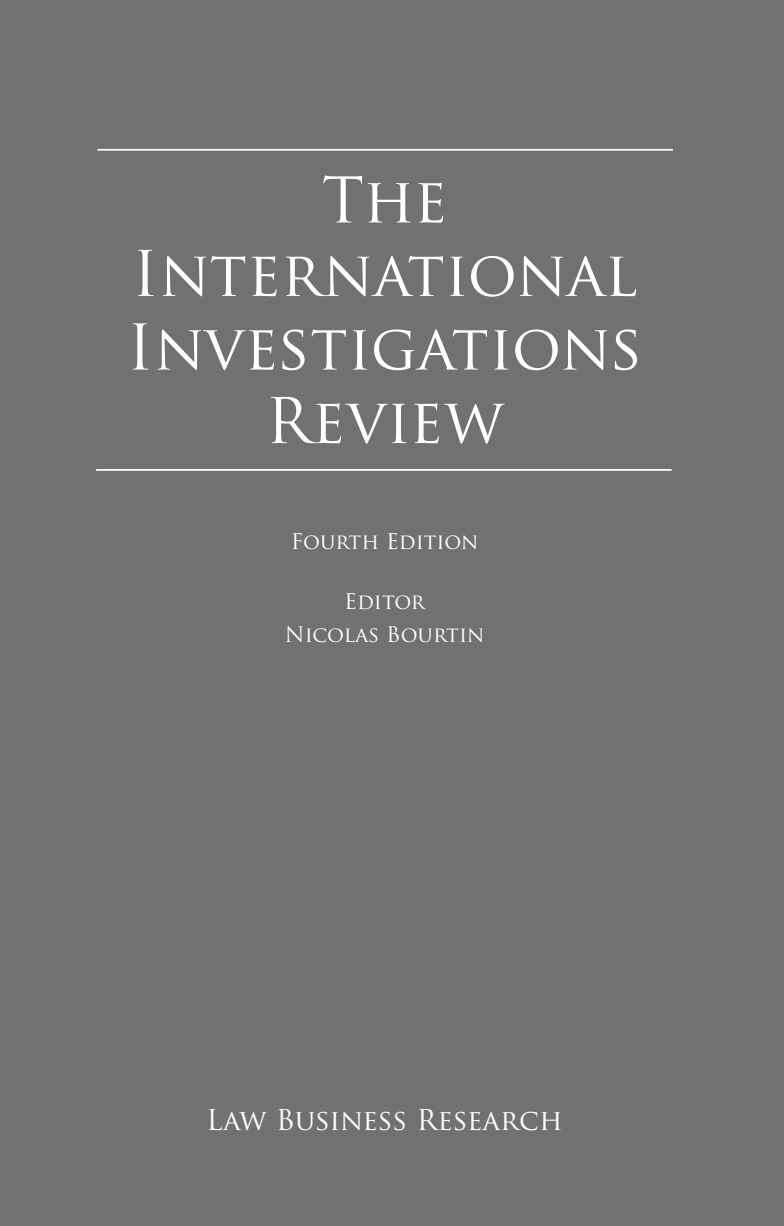
<style>
.page{position:relative;width:784px;height:1226px;background:#fff}
.page>*{position:absolute;margin:0;border:0;box-sizing:border-box;transform-origin:0 0}
.t1{font:61.25px/73.5px "Trajan Pro";color:#fff;text-align:center}
.t2{font:28px "Trajan Pro";color:#fff}
.t3{font:21px/33.2px "Trajan Pro";color:#fff;text-align:center}
</style>
<div class="page">
<div style="left:0;top:0;width:784px;height:1225px;background:#717073"></div>
<hr style="left:96px;top:469px;width:576px;height:2px;background:#fff">
<hr style="left:97px;top:149px;width:576px;height:2px;background:#fff">
<p class="t1" style="left:126px;top:163px;width:518px">The<br>International<br>Investigations<br>Review</p>
<p class="t3" style="left:291px;top:525px;width:189px">Fourth Edition</p>
<p class="t3" style="left:285px;top:584px;width:201px">Editor<br>Nicolas Bourtin</p>
<p class="t2" style="left:206px;top:1102px;width:358px">Law Business Research</p>
</div>
